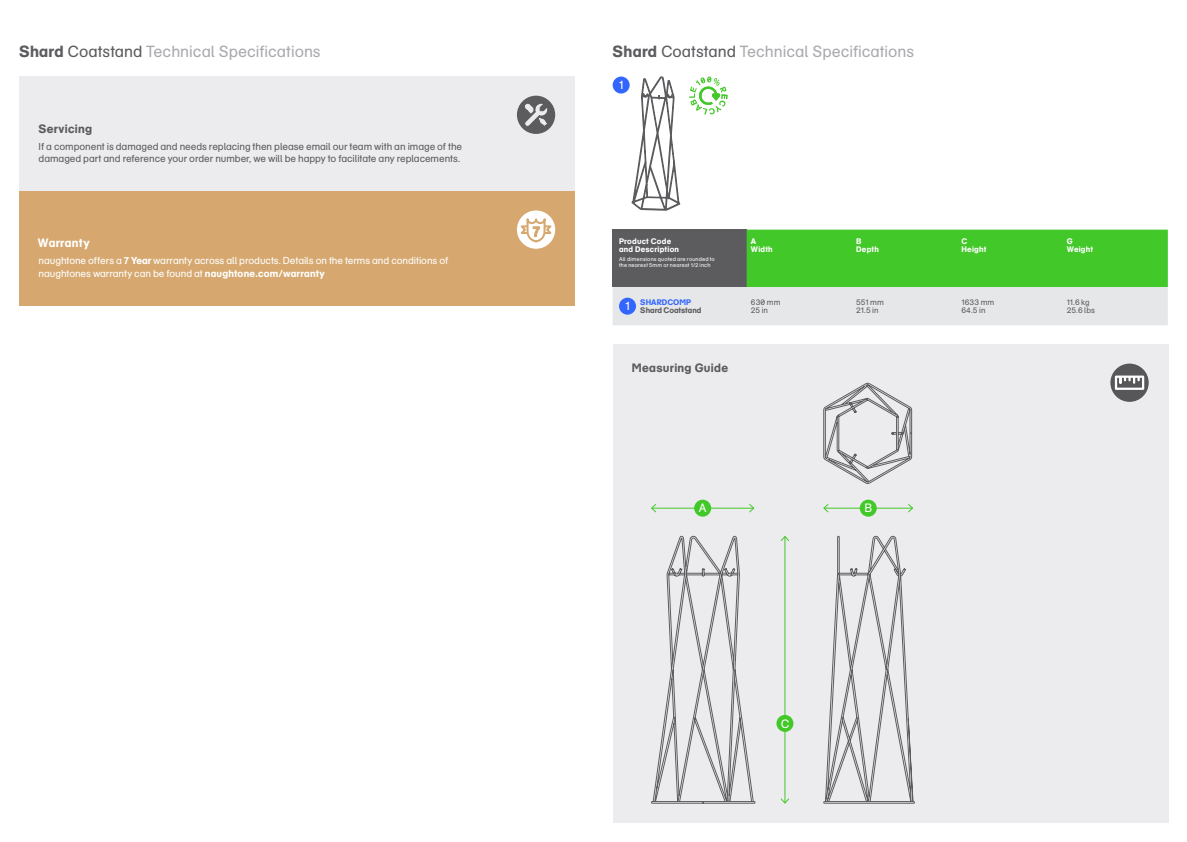
<style>
.page{position:relative;width:1187px;height:842px;background:#fff}
.page>*{position:absolute;margin:0;border:0;box-sizing:border-box;transform-origin:0 0}
.product_header_sub_t{font:16px "Naughtone";color:#aaabaf}
.product_info_main_te{font:700 12px "Naughtone";letter-spacing:.025em;color:#5c5c5f}
.product_info_main_te-2{font:700 12px "Naughtone";letter-spacing:.02em;color:#fff}
.Paragraph_Style_1{font:12px "Naughtone";color:#fff}
.product_info_main_te-3{font:10px/12.8px "Naughtone";letter-spacing:-.005em;color:#5c5c5f}
.product_info_main_te-4{font:10px/12.8px "Naughtone";letter-spacing:-.005em;color:#fff}
.product_info_main_te-5{font:700 8px/8.5px "Naughtone";letter-spacing:.03em;color:#fff}
.product_info_main_te-6{font:8px "Naughtone";letter-spacing:.005em;color:#5c5c5f}
.product_dimensions{font:700 8px "Naughtone";color:#5c5c5f}
.product_dimensions-2{font:700 8px "Naughtone";letter-spacing:.01em;color:#36f}
.product_info_main_te-7{font:5.5px/6.4px "Naughtone";letter-spacing:.025em;color:#fff}
.s1{font-weight:700;color:#5c5c5f}
.s2{color:#5c5c5f}
.s3{font-weight:700}
</style>
<div class="page">
<div style="left:613px;top:344px;width:555px;height:479px;background:#ececee"></div>
<svg style="left:612px;top:230px;width:555px;height:95px;background:#87c47d"></svg>
<div style="left:612px;top:77px;width:17px;height:17px;background:#36f;border-radius:50%"></div>
<div style="left:619px;top:298px;width:17px;height:17px;background:#36f;border-radius:50%"></div>
<hr style="left:784px;top:536px;width:1px;height:267px;background:#43c82a">
<svg style="left:780px;top:536px;width:10px;height:6px"></svg>
<svg style="left:780px;top:797px;width:9px;height:7px"></svg>
<hr style="left:651px;top:508px;width:102px;height:1px;background:#43c82a">
<svg style="left:651px;top:504px;width:6px;height:9px"></svg>
<svg style="left:748px;top:504px;width:7px;height:9px"></svg>
<hr style="left:823px;top:508px;width:89px;height:1px;background:#43c82a">
<svg style="left:823px;top:504px;width:6px;height:9px"></svg>
<svg style="left:907px;top:504px;width:6px;height:9px"></svg>
<div style="left:776px;top:715px;width:17px;height:17px;background:#43c82a;border-radius:50%"></div>
<div style="left:859px;top:500px;width:17px;height:17px;background:#43c82a;border-radius:50%"></div>
<div style="left:694px;top:500px;width:17px;height:17px;background:#43c82a;border-radius:50%"></div>
<div style="left:1110px;top:364px;width:38px;height:38px;background:#575759;border-radius:50%"></div>
<div style="left:1114px;top:376px;width:30px;height:14px;border:2px solid #fff"></div>
<svg style="left:1119px;top:377px;width:20px;height:6px"></svg>
<svg style="left:823px;top:535px;width:92px;height:269px"></svg>
<svg style="left:651px;top:535px;width:105px;height:269px"></svg>
<svg style="left:823px;top:382px;width:89px;height:102px"></svg>
<svg style="left:631px;top:76px;width:49px;height:135px"></svg>
<div style="left:19px;top:77px;width:555px;height:114px;background:#ececee"></div>
<div style="left:19px;top:191px;width:555px;height:115px;background:#d6a86f"></div>
<div style="left:517px;top:96px;width:38px;height:38px;background:#5c5c5f;border-radius:50%"></div>
<svg style="left:525px;top:103px;width:23px;height:23px"></svg>
<svg style="left:689px;top:76px;width:38px;height:39px"></svg>
<div style="left:517px;top:210px;width:38px;height:39px;background:#fff;border-radius:50%"></div>
<svg style="left:519px;top:217px;width:34px;height:26px"></svg>
<p class="product_header_sub_t" style="left:19px;top:42px;width:303px"><span class="s1">Shard</span> <span class="s2">Coatstand</span> Technical Specifications</p>
<p class="product_header_sub_t" style="left:612px;top:42px;width:303px"><span class="s1">Shard</span> <span class="s2">Coatstand</span> Technical Specifications</p>
<p class="product_info_main_te" style="left:38px;top:121px;width:55px">Servicing</p>
<p class="product_info_main_te-3" style="left:39px;top:140px;width:425px">If a component is damaged and needs replacing then please email our team with an image of the damaged part and reference your order number, we will be happy to facilitate any replacements.</p>
<p class="product_info_main_te-2" style="left:38px;top:236px;width:53px">Warranty</p>
<p class="product_info_main_te-4" style="left:39px;top:255px;width:411px">naughtone offers a <span class="s3">7 Year</span> warranty across all products. Details on the terms and conditions of naughtones warranty can be found at <span class="s3">naughtone.com/warranty</span></p>
<p class="Paragraph_Style_1" style="left:618px;top:78px;width:6px">1</p>
<p class="product_info_main_te-5" style="left:619px;top:237px;width:62px">Product Code and Description</p>
<p class="product_info_main_te-7" style="left:619px;top:256px;width:97px">All dimensions quoted are rounded to the nearest 5mm or nearest 1/2 inch</p>
<p class="product_info_main_te-5" style="left:750px;top:237px;width:7px">A</p>
<p class="product_info_main_te-5" style="left:750px;top:245px;width:23px">Width</p>
<p class="product_info_main_te-5" style="left:856px;top:237px;width:24px">B<br>Depth</p>
<p class="product_info_main_te-5" style="left:961px;top:237px;width:26px">C<br>Height</p>
<p class="product_info_main_te-5" style="left:1066px;top:237px;width:28px">G<br>Weight</p>
<p class="Paragraph_Style_1" style="left:625px;top:299px;width:6px">1</p>
<p class="product_dimensions-2" style="left:640px;top:297px;width:52px">SHARDCOMP</p>
<p class="product_dimensions" style="left:640px;top:306px;width:63px">Shard Coatstand</p>
<p class="product_info_main_te-6" style="left:750px;top:297px;width:31px">630 mm</p>
<p class="product_info_main_te-6" style="left:750px;top:306px;width:19px">25 in</p>
<p class="product_info_main_te-6" style="left:856px;top:297px;width:29px">551 mm</p>
<p class="product_info_main_te-6" style="left:856px;top:306px;width:24px">21.5 in</p>
<p class="product_info_main_te-6" style="left:961px;top:297px;width:34px">1633 mm</p>
<p class="product_info_main_te-6" style="left:961px;top:306px;width:26px">64.5 in</p>
<p class="product_info_main_te-6" style="left:1066px;top:297px;width:24px">11.6 kg</p>
<p class="product_info_main_te-6" style="left:1066px;top:306px;width:30px">25.6 lbs</p>
<p class="product_info_main_te" style="left:631px;top:361px;width:98px">Measuring Guide</p>
<p class="Paragraph_Style_1" style="left:698px;top:501px;width:9px">A</p>
<p class="Paragraph_Style_1" style="left:864px;top:501px;width:9px">B</p>
<p class="Paragraph_Style_1" style="left:780px;top:717px;width:10px">C</p>
</div>
